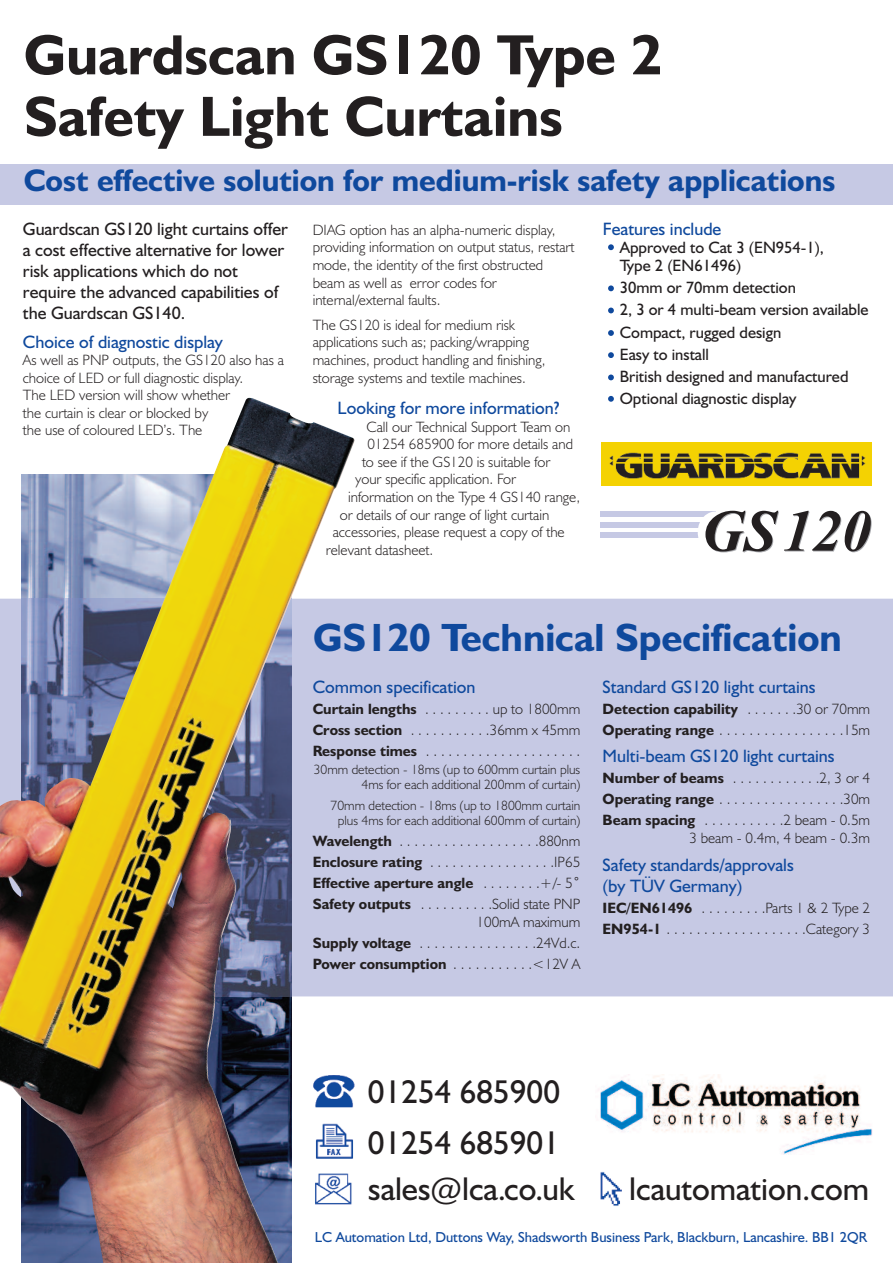
<style>
.page{position:relative;width:893px;height:1263px;background:#fff}
.page>*{position:absolute;margin:0;border:0;box-sizing:border-box;transform-origin:0 0}
.t1{font:italic 700 58.8px "Times New Roman";color:#231f20}
.t2{font:700 57px/61.5px "Humanist 521 BT";color:#231f20}
.t3{font:700 39.6px "Humanist 521 BT";color:#0f499d}
.t4{font:33.15px/50.6px "Humanist 521 BT";color:#231f20}
.t5{font:700 31.35px "Humanist 521 BT";color:#0f499d}
.t6{font:18px/21px "Humanist 521 BT";color:#0f499d}
.t7{font:18px/21px "Humanist 521 BT";color:#231f20}
.t8{font:16.5px/22.2px "Humanist 521 BT";color:#231f20}
.t9{font:300 15px/17.5px "Humanist 521 BT";color:#231f20}
.t10{font:14.55px "Humanist 521 BT";color:#0f499d}
.t11{font:300 13.5px/15px "Humanist 521 BT";color:#231f20;text-align:right}
.s1{font-weight:700}
.s2{font-size:31.5px}
</style>
<div class="page">
<div style="left:355px;top:599px;width:538px;height:397px;background:#c6c9e4"></div>
<div style="left:0;top:164px;width:893px;height:41px;background:#c6c9e4"></div>
<div style="left:601px;top:512px;width:115px;height:5px;background:#c6c9e4"></div>
<div style="left:601px;top:522px;width:115px;height:5px;background:#c6c9e4"></div>
<div style="left:601px;top:533px;width:115px;height:5px;background:#c6c9e4"></div>
<img style="left:598px;top:1074px;width:275px;height:80px">
<img style="left:600px;top:1172px;width:22px;height:34px">
<img style="left:601px;top:442px;width:271px;height:44px">
<svg style="left:608px;top:244px;width:6px;height:6px"></svg>
<svg style="left:608px;top:285px;width:6px;height:6px"></svg>
<svg style="left:608px;top:308px;width:6px;height:5px"></svg>
<svg style="left:608px;top:330px;width:6px;height:6px"></svg>
<svg style="left:608px;top:352px;width:6px;height:6px"></svg>
<svg style="left:608px;top:374px;width:6px;height:6px"></svg>
<svg style="left:608px;top:396px;width:6px;height:6px"></svg>
<svg style="left:695px;top:511px;width:21px;height:27px"></svg>
<img style="left:0;top:397px;width:355px;height:866px">
<h2 class="t2" style="left:24px;top:31px;width:640px">Guardscan GS120 Type 2<br>Safety Light Curtains</h2>
<h3 class="t5" style="left:24px;top:170px;width:813px">Cost effective solution for medium-risk safety applications</h3>
<p class="t7" style="left:23px;top:220px;width:267px">Guardscan GS120 light curtains offer a cost effective alternative for lower risk applications which do not require the advanced capabilities of the Guardscan GS140.</p>
<p class="t6" style="left:23px;top:333px;width:201px">Choice of diagnostic display</p>
<p class="t9" style="left:23px;top:353px;width:262px">As well as PNP outputs, the GS120 also has a choice of LED or full diagnostic display.<br>The LED version will show whether<br>the curtain is clear or blocked by<br>the use of coloured LED’s. The</p>
<p class="t9" style="left:313px;top:223px;width:263px">DIAG option has an alpha-numeric display, providing information on output status, restart mode, the identity of the first obstructed beam as well as error codes for internal/external faults.</p>
<p class="t9" style="left:313px;top:318px;width:234px">The GS120 is ideal for medium risk applications such as; packing/wrapping machines, product handling and finishing, storage systems and textile machines.</p>
<p class="t6" style="left:338px;top:400px;width:223px">Looking for more information?</p>
<p class="t9" style="left:367px;top:419px;width:205px">Call our Technical Support Team on</p>
<p class="t9" style="left:367px;top:437px;width:207px">01254 685900 for more details and</p>
<p class="t9" style="left:362px;top:455px;width:190px">to see if the GS120 is suitable for</p>
<p class="t9" style="left:355px;top:472px;width:162px">your specific application. For</p>
<p class="t9" style="left:348px;top:490px;width:233px">information on the Type 4 GS140 range,</p>
<p class="t9" style="left:340px;top:507px;width:211px">or details of our range of light curtain</p>
<p class="t9" style="left:333px;top:525px;width:234px">accessories, please request a copy of the</p>
<p class="t9" style="left:326px;top:542px;width:109px">relevant datasheet.</p>
<p class="t6" style="left:603px;top:220px;width:120px">Features include</p>
<p class="t8" style="left:620px;top:240px;width:206px;line-height:18px">Approved to Cat 3 (EN954-1),<br>Type 2 (EN61496)</p>
<p class="t8" style="left:620px;top:278px;width:250px">30mm or 70mm detection<br>2, 3 or 4 multi-beam version available<br>Compact, rugged design<br>Easy to install<br>British designed and manufactured<br>Optional diagnostic display</p>
<h1 class="t1" style="left:701px;top:496px;width:171px">GS120</h1>
<h3 class="t3" style="left:313px;top:624px;width:530px">GS120 Technical Specification</h3>
<p class="t6" style="left:313px;top:679px;width:164px">Common specification</p>
<p class="t9" style="left:313px;top:700px;width:269px;line-height:21px;text-align:justify"><span class="s1">Curtain lengths</span> . . . . . . . . . up to 1800mm <span class="s1">Cross section</span> . . . . . . . . . . .36mm x 45mm <span class="s1">Responsetimes</span> .....................</p>
<p class="t11" style="left:314px;top:764px;width:268px">30mm detection - 18ms (up to 600mm curtain plus<br>4ms for each additional 200mm of curtain)</p>
<p class="t11" style="left:331px;top:800px;width:251px;text-align:center">70mm detection - 18ms (up to 1800mm curtain plus 4ms for each additional 600mm of curtain)</p>
<p class="t9" style="left:313px;top:832px;width:269px;line-height:21px;text-align:justify"><span class="s1">Wavelength</span> ...................880nm <span class="s1">Enclosurerating</span> .................IP65<br><span class="s1">Effective aperture angle</span> . . . . . . . .+/- 5˚ <span class="s1">Safety outputs</span> . . . . . . . . . .Solid state PNP</p>
<p class="t9" style="left:313px;top:913px;width:269px;line-height:21px;text-align:justify;text-indent:164px">100mA maximum <span class="s1">Supply voltage</span> . . . . . . . . . . . . . . . .24Vd.c.<br><span class="s1">Power consumption</span> . . . . . . . . . . .&lt;12V A</p>
<p class="t6" style="left:603px;top:678px;width:214px">Standard GS120 light curtains</p>
<p class="t9" style="left:603px;top:700px;width:269px;line-height:21px"><span class="s1">Detection capability</span> . . . . . . .30 or 70mm<br><span class="s1">Operatingrange</span>.................15m</p>
<p class="t6" style="left:603px;top:748px;width:234px">Multi-beam GS120 light curtains</p>
<p class="t9" style="left:603px;top:769px;width:269px;line-height:21px;text-align:justify"><span class="s1">Numberofbeams</span> ............2,3or4<br><span class="s1">Operatingrange</span>.................30m <span class="s1">Beam spacing</span> . . . . . . . . . . .2 beam - 0.5m</p>
<p class="t9" style="left:689px;top:831px;width:182px">3 beam - 0.4m, 4 beam - 0.3m</p>
<p class="t6" style="left:603px;top:856px;width:193px">Safety standards/approvals (by TÜV Germany)</p>
<p class="t9" style="left:603px;top:899px;width:269px;line-height:21px"><span class="s1">IEC/EN61496</span> . . . . . . . . .Parts 1 &amp; 2 Type 2<br><span class="s1">EN954-1</span>...................Category3</p>
<h3 class="t4" style="left:368px;top:1070px;width:194px">01254 685900<br>01254 685901</h3>
<h3 class="t4" style="left:368px;top:1167px;width:208px">sales<span class="s2">@</span>lca.co.uk</h3>
<p class="t10" style="left:315px;top:1232px;width:554px">LC Automation Ltd, Duttons Way, Shadsworth Business Park, Blackburn, Lancashire. BB1 2QR</p>
<h3 class="t4" style="left:629px;top:1167px;width:241px">lcautomation.com</h3>
</div>
